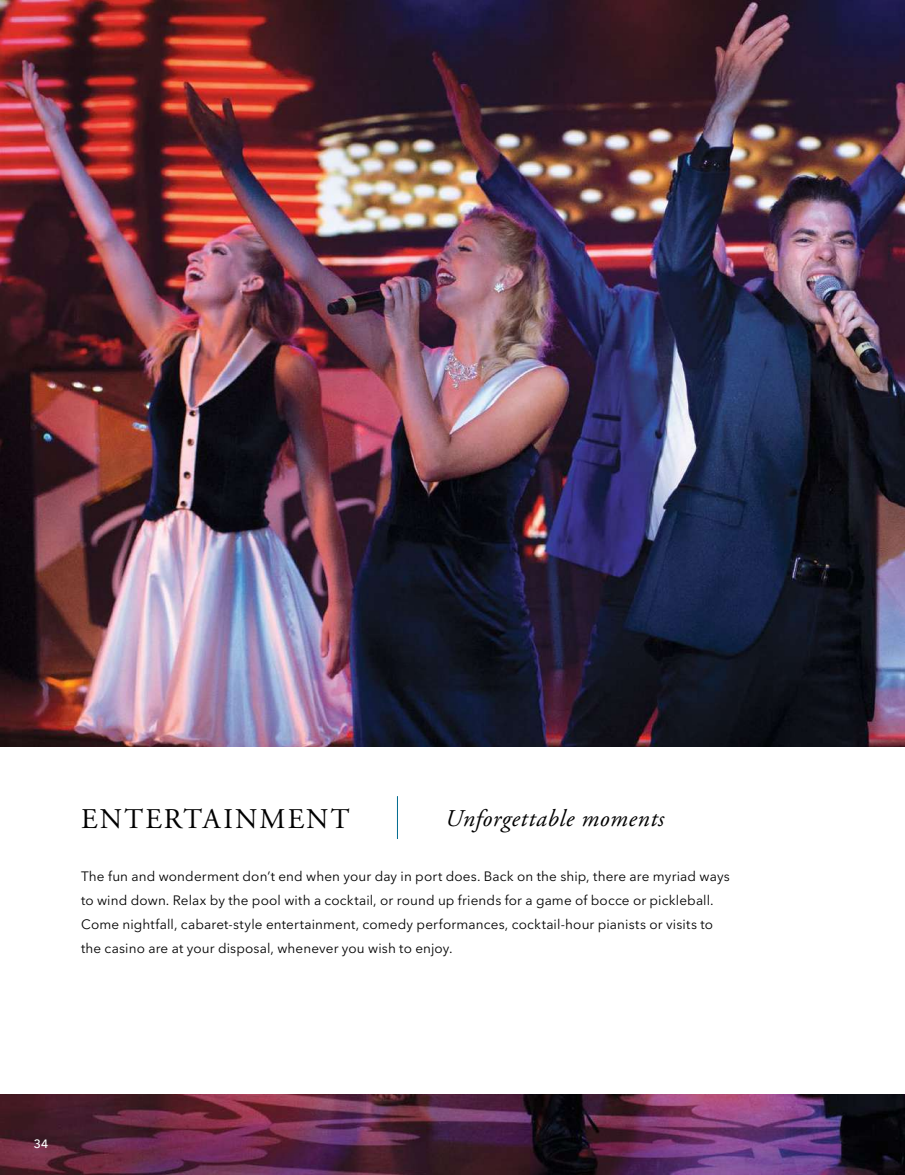
<style>
.page{position:relative;width:905px;height:1175px;background:#fff}
.page>*{position:absolute;margin:0;border:0;box-sizing:border-box;transform-origin:0 0}
.t1{font:28.5px "Adobe Garamond Pro";letter-spacing:.07em;color:#000}
.t2{font:italic 24px "Adobe Garamond Pro";letter-spacing:.03em;color:#000}
.t3{font:13.5px/24px "Avenir Next LT Pro";letter-spacing:.01em;color:#000}
.t4{font:500 12px "Avenir Next LT Pro";color:#fff}
</style>
<div class="page">
<img style="left:0;top:0;width:904px;height:1174px">
<div style="left:0;top:747px;width:904px;height:347px;background:#fff"></div>
<hr style="left:397px;top:796px;width:1px;height:43px;background:#006a8f">
<h1 class="t1" style="left:81px;top:801px;width:270px">ENTERTAINMENT</h1>
<h2 class="t2" style="left:445px;top:804px;width:220px">Unforgettable moments</h2>
<p class="t3" style="left:81px;top:864px;width:650px">The fun and wonderment don’t end when your day in port does. Back on the ship, there are myriad ways to wind down. Relax by the pool with a cocktail, or round up friends for a game of bocce or pickleball.<br>Come nightfall, cabaret-style entertainment, comedy performances, cocktail-hour pianists or visits to the casino are at your disposal, whenever you wish to enjoy.</p>
<p class="t4" style="left:34px;top:1136px;width:16px">34</p>
</div>
